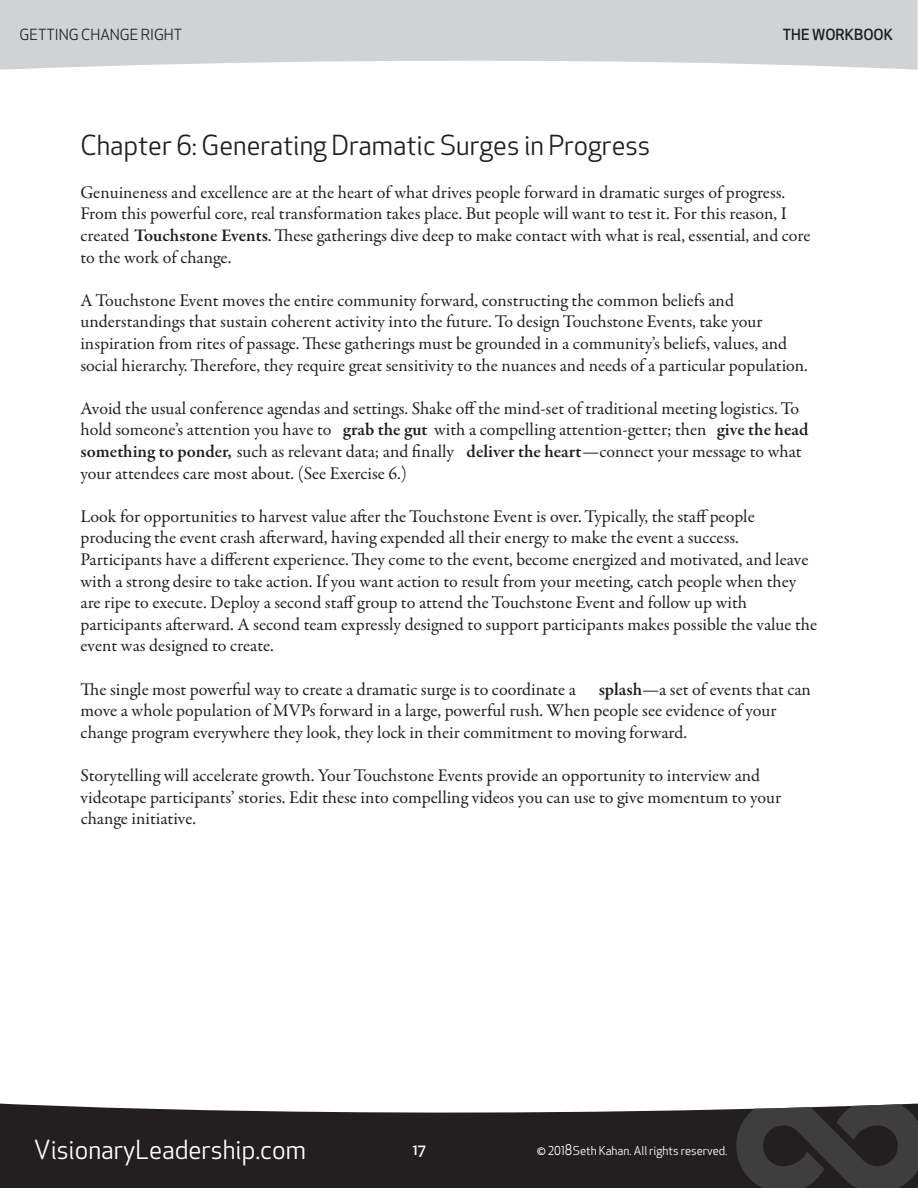
<style>
.page{position:relative;width:918px;height:1188px;background:#fff}
.page>*{position:absolute;margin:0;border:0;box-sizing:border-box;transform-origin:0 0}
.t1{font:27px "Apex New";color:#231f20}
.t2{font:25.65px "Apex New";color:#fff}
.t3{font:18px/21.6px "Garamond Premr Pro";color:#231f20}
.t4{font:15px "Apex New";color:#231f20}
.t5{font:500 15px "Apex New";color:#231f20}
.t6{font:500 15px "Apex New";color:#fff}
.t7{font:12px "Apex New";color:#fff}
.s1{font-weight:600}
.s2{font-size:14.4px}
</style>
<div class="page">
<svg style="left:0;top:0;width:918px;height:70px;fill:#d1d2d4"></svg>
<svg style="left:0;top:1104px;width:736px;height:84px;fill:#231f20"></svg>
<svg style="left:736px;top:1104px;width:182px;height:84px"></svg>
<p class="t4" style="left:20px;top:25px;width:164px">GETTING CHANGE RIGHT</p>
<p class="t5" style="left:783px;top:24px;width:112px">THE WORKBOOK</p>
<h1 class="t1" style="left:80px;top:128px;width:571px">Chapter 6: Generating Dramatic Surges in Progress</h1>
<p class="t3" style="left:80px;top:182px;width:732px">Genuineness and excellence are at the heart of what drives people forward in dramatic surges of progress.<br>From this powerful core, real transformation takes place. But people will want to test it. For this reason, I created <span class="s1">Touchstone Events</span>. These gatherings dive deep to make contact with what is real, essential, and core to the work of change.</p>
<p class="t3" style="left:80px;top:290px;width:729px">ATouchstone Event moves the entire community forward, constructing the common beliefs and understandings that sustain coherent activity into the future.To designTouchstone Events, take your inspiration from rites of passage. These gatherings must be grounded in a community’s beliefs, values, and social hierarchy. Therefore, they require great sensitivity to the nuances and needs of a particular population.</p>
<p class="t3" style="left:80px;top:398px;width:730px">Avoid the usual conference agendas and settings. Shake off the mind-set of traditional meeting logistics.To hold someone’s attention you have to <span class="s1">grab the gut</span> with a compelling attention-getter; then <span class="s1">give the head something to ponder,</span> such as relevant data; and finally <span class="s1">deliver the heart</span>—connect your message to what your attendees care most about. (See Exercise 6.)</p>
<p class="t3" style="left:80px;top:506px;width:738px">Look for opportunities to harvest value after theTouchstone Event is over.Typically, the staff people producing the event crash afterward, having expended all their energy to make the event a success.<br>Participants have a different experience. They come to the event, become energized and motivated, and leave with a strong desire to take action. If you want action to result from your meeting, catch people when they are ripe to execute. Deploy a second staff group to attend theTouchstone Event and follow up with participants afterward. A second team expressly designed to support participants makes possible the value the event was designed to create.</p>
<p class="t3" style="left:81px;top:679px;width:497px">The single most powerful way to create a dramatic surge is to coordinate a</p>
<p class="t3" style="left:81px;top:679px;width:732px;text-indent:518px"><span class="s1">splash</span>—a set of events that can move a whole population of MVPs forward in a large, powerful rush. When people see evidence of your change program everywhere they look, they lock in their commitment to moving forward.</p>
<p class="t3" style="left:81px;top:765px;width:702px">Storytelling will accelerate growth. Your Touchstone Events provide an opportunity to interview and videotape participants’ stories. Edit these into compelling videos you can use to give momentum to your change initiative.</p>
<h2 class="t2" style="left:34px;top:1133px;width:273px">VisionaryLeadership.com</h2>
<p class="t6" style="left:413px;top:1139px;width:15px">17</p>
<p class="t7" style="left:537px;top:1143px;width:192px">© <span class="s2">2018</span> Seth Kahan. All rights reserved.</p>
</div>
